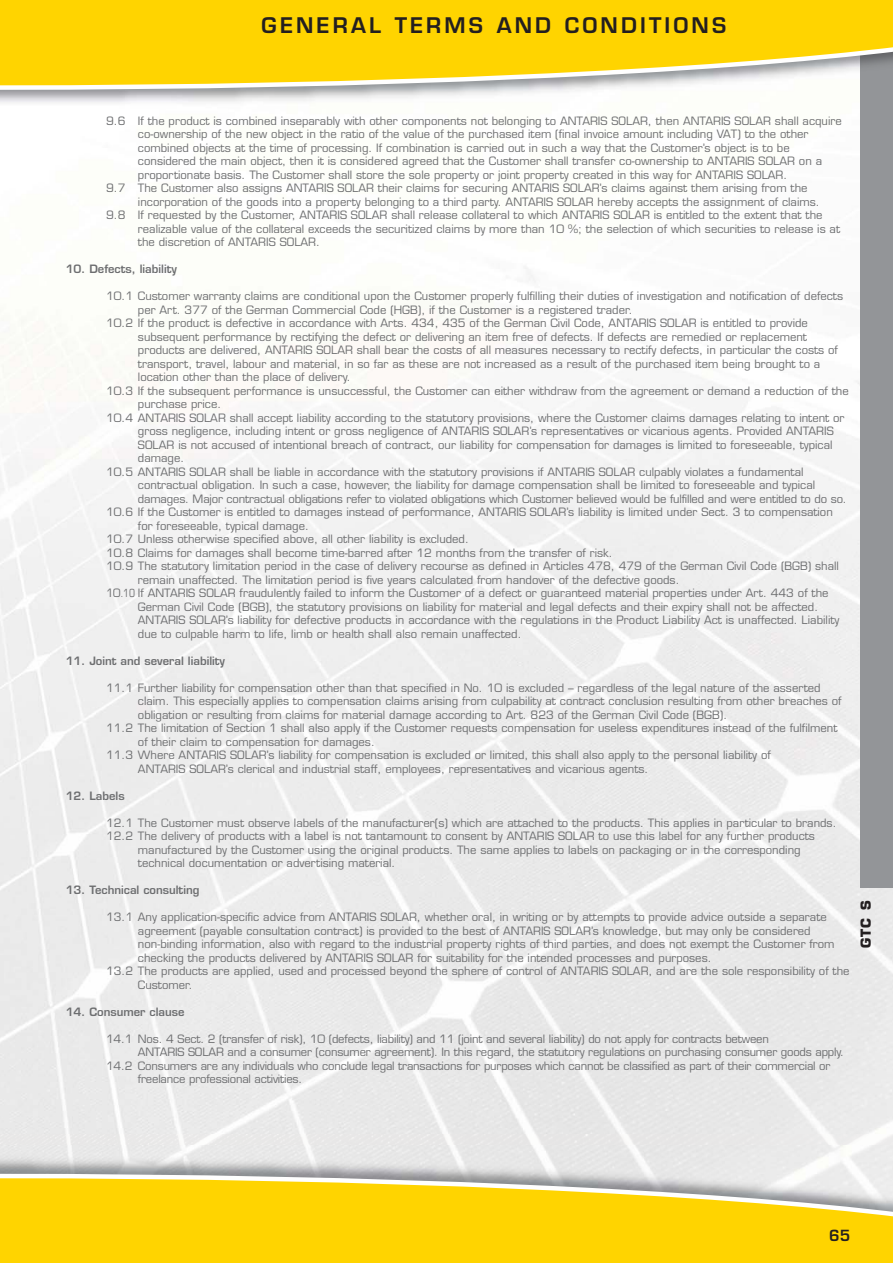
<style>
.page{position:relative;width:893px;height:1263px;background:#fff}
.page>*{position:absolute;margin:0;border:0;box-sizing:border-box;transform-origin:0 0}
.t1{font:600 21px "Eurostile LTCE";letter-spacing:.15em;color:#231f20}
.t2{font:600 15px "Eurostile LTCE";color:#231f20}
.t3{font:700 13.5px "Eurostile LTCE";color:#231f20}
.t4{font:11.25px "Eurostile LTCE";color:#6d6e70}
.t5{font:11.25px "Eurostile LTCE";color:#6d6e70;scale:.95 1}
.t6{font:600 11.25px "Eurostile LTCE";color:#6d6e70}
.s1{font-stretch:condensed}
</style>
<div class="page">
<div style="left:861px;top:37px;width:32px;height:851px;background:#939598"></div>
<svg style="left:0;top:0;width:893px;height:92px;background:#f6d42a"></svg>
<svg style="left:0;top:1171px;width:893px;height:92px;background:#f5d32a"></svg>
<h1 class="t1" style="left:262px;top:17px;width:466px">GENERAL TERMS AND CONDITIONS</h1>
<p class="t4" style="left:106px;top:116px;width:737px">9.6 If the product is combined inseparably with other components not belonging to ANTARIS SOLAR, then ANTARIS SOLAR shall acquire</p>
<p class="t4" style="left:138px;top:130px;width:672px">co-ownership of the new object in the ratio of the value of the purchased item (final invoice amount including VAT) to the other</p>
<p class="t4" style="left:138px;top:143px;width:653px">combined objects at the time of processing. If combination is carried out in such a way that the Customer’s object is to be</p>
<p class="t4" style="left:138px;top:157px;width:686px">considered the main object, then it is considered agreed that the Customer shall transfer co-ownership to ANTARIS SOLAR on a</p>
<p class="t4" style="left:138px;top:170px;width:651px">proportionate basis. The Customer shall store the sole property or joint property created in this way for ANTARIS SOLAR.</p>
<p class="t4" style="left:106px;top:184px;width:703px">9.7 The Customer also assigns ANTARIS SOLAR their claims for securing ANTARIS SOLAR’s claims against them arising from the</p>
<p class="t4" style="left:138px;top:197px;width:683px">incorporation of the goods into a property belonging to a third party. ANTARIS SOLAR hereby accepts the assignment of claims.</p>
<p class="t4" style="left:106px;top:211px;width:718px">9.8 If requested by the Customer, ANTARIS SOLAR shall release collateral to which ANTARIS SOLAR is entitled to the extent that the</p>
<p class="t4" style="left:138px;top:224px;width:704px">realizable value of the collateral exceeds the securitized claims by more than 10 %; the selection of which securities to release is at</p>
<p class="t4" style="left:138px;top:238px;width:184px">the discretion of ANTARIS SOLAR.</p>
<p class="t6" style="left:66px;top:265px;width:113px">10. Defects, liability</p>
<p class="t4" style="left:106px;top:292px;width:738px">10.1 Customer warranty claims are conditional upon the Customer properly fulfilling their duties of investigation and notification of defects</p>
<p class="t4" style="left:138px;top:305px;width:496px">per Art. 377 of the German Commercial Code (HGB), if the Customer is a registered trader.</p>
<p class="t4" style="left:106px;top:319px;width:703px">10.2 If the product is defective in accordance with Arts. 434, 435 of the German Civil Code, ANTARIS SOLAR is entitled to provide</p>
<p class="t4" style="left:138px;top:332px;width:671px">subsequent performance by rectifying the defect or delivering an item free of defects. If defects are remedied or replacement</p>
<p class="t4" style="left:138px;top:346px;width:701px">products are delivered, ANTARIS SOLAR shall bear the costs of all measures necessary to rectify defects, in particular the costs of</p>
<p class="t4" style="left:138px;top:359px;width:684px">transport, travel, labour and material, in so far as these are not increased as a result of the purchased item being brought to a</p>
<p class="t4" style="left:138px;top:373px;width:214px">location other than the place of delivery.</p>
<p class="t4" style="left:106px;top:386px;width:744px">10.3 If the subsequent performance is unsuccessful, the Customer can either withdraw from the agreement or demand a reduction of the</p>
<p class="t4" style="left:138px;top:400px;width:85px">purchase price.</p>
<p class="t4" style="left:106px;top:413px;width:740px">10.4 ANTARIS SOLAR shall accept liability according to the statutory provisions, where the Customer claims damages relating to intent or</p>
<p class="t4" style="left:138px;top:427px;width:697px">gross negligence, including intent or gross negligence of ANTARIS SOLAR’s representatives or vicarious agents. Provided ANTARIS</p>
<p class="t4" style="left:138px;top:440px;width:696px">SOLAR is not accused of intentional breach of contract, our liability for compensation for damages is limited to foreseeable, typical</p>
<p class="t4" style="left:138px;top:454px;width:48px">damage.</p>
<p class="t4" style="left:106px;top:467px;width:699px">10.5 ANTARIS SOLAR shall be liable in accordance with the statutory provisions if ANTARIS SOLAR culpably violates a fundamental</p>
<p class="t4" style="left:138px;top:481px;width:679px">contractual obligation. In such a case, however, the liability for damage compensation shall be limited to foreseeable and typical</p>
<p class="t4" style="left:138px;top:494px;width:710px">damages. Major contractual obligations refer to violated obligations which Customer believed would be fulfilled and were entitled to do so.</p>
<p class="t4" style="left:106px;top:508px;width:728px">10.6 If the Customer is entitled to damages instead of performance, ANTARIS SOLAR’s liability is limited under Sect. 3 to compensation</p>
<p class="t4" style="left:138px;top:521px;width:172px">for foreseeable, typical damage.</p>
<p class="t4" style="left:106px;top:535px;width:364px">10.7 Unless otherwise specified above, all other liability is excluded.</p>
<p class="t4" style="left:106px;top:548px;width:508px">10.8 Claims for damages shall become time-barred after 12 months from the transfer of risk.</p>
<p class="t4" style="left:106px;top:562px;width:734px">10.9 The statutory limitation period in the case of delivery recourse as defined in Articles 478, 479 of the German Civil Code (BGB) shall</p>
<p class="t4" style="left:138px;top:575px;width:543px">remain unaffected. The limitation period is five years calculated from handover of the defective goods.</p>
<p class="t5" style="left:106px;top:589px;width:762px">10<span class="s1">.10</span> If ANTARIS SOLAR fraudulently failed to inform the Customer of a defect or guaranteed material properties under Art. 443 of the</p>
<p class="t4" style="left:138px;top:602px;width:682px">German Civil Code (BGB), the statutory provisions on liability for material and legal defects and their expiry shall not be affected.</p>
<p class="t4" style="left:138px;top:616px;width:703px">ANTARIS SOLAR’s liability for defective products in accordance with the regulations in the Product Liability Act is unaffected. Liability</p>
<p class="t4" style="left:138px;top:629px;width:385px">due to culpable harm to life, limb or health shall also remain unaffected.</p>
<p class="t6" style="left:66px;top:656px;width:161px">11. Joint and several liability</p>
<p class="t4" style="left:106px;top:683px;width:716px">11.1 Further liability for compensation other than that specified in No. 10 is excluded – regardless of the legal nature of the asserted</p>
<p class="t4" style="left:138px;top:697px;width:705px">claim. This especially applies to compensation claims arising from culpability at contract conclusion resulting from other breaches of</p>
<p class="t4" style="left:138px;top:710px;width:591px">obligation or resulting from claims for material damage according to Art. 823 of the German Civil Code (BGB).</p>
<p class="t4" style="left:106px;top:724px;width:733px">11.2 The limitation of Section 1 shall also apply if the Customer requests compensation for useless expenditures instead of the fulfilment</p>
<p class="t4" style="left:138px;top:737px;width:238px">of their claim to compensation for damages.</p>
<p class="t4" style="left:106px;top:751px;width:666px">11.3 Where ANTARIS SOLAR’s liability for compensation is excluded or limited, this shall also apply to the personal liability of</p>
<p class="t4" style="left:138px;top:764px;width:512px">ANTARIS SOLAR’s clerical and industrial staff, employees, representatives and vicarious agents.</p>
<p class="t6" style="left:66px;top:791px;width:60px">12. Labels</p>
<p class="t4" style="left:106px;top:818px;width:732px">12.1 The Customer must observe labels of the manufacturer(s) which are attached to the products. This applies in particular to brands.</p>
<p class="t4" style="left:106px;top:832px;width:710px">12.2 The delivery of products with a label is not tantamount to consent by ANTARIS SOLAR to use this label for any further products</p>
<p class="t4" style="left:138px;top:845px;width:664px">manufactured by the Customer using the original products. The same applies to labels on packaging or in the corresponding</p>
<p class="t4" style="left:138px;top:859px;width:259px">technical documentation or advertising material.</p>
<p class="t6" style="left:66px;top:886px;width:135px">13. Technical consulting</p>
<p class="t4" style="left:106px;top:913px;width:722px">13.1 Any application-specific advice from ANTARIS SOLAR, whether oral, in writing or by attempts to provide advice outside a separate</p>
<p class="t4" style="left:138px;top:926px;width:674px">agreement (payable consultation contract) is provided to the best of ANTARIS SOLAR’s knowledge, but may only be considered</p>
<p class="t4" style="left:138px;top:940px;width:698px">non-binding information, also with regard to the industrial property rights of third parties, and does not exempt the Customer from</p>
<p class="t4" style="left:138px;top:953px;width:575px">checking the products delivered by ANTARIS SOLAR for suitability for the intended processes and purposes.</p>
<p class="t4" style="left:106px;top:967px;width:745px">13.2 The products are applied, used and processed beyond the sphere of control of ANTARIS SOLAR, and are the sole responsibility of the</p>
<p class="t4" style="left:138px;top:980px;width:56px">Customer.</p>
<p class="t6" style="left:66px;top:1007px;width:120px">14. Consumer clause</p>
<p class="t4" style="left:106px;top:1034px;width:664px">14.1 Nos. 4 Sect. 2 (transfer of risk), 10 (defects, liability) and 11 (joint and several liability) do not apply for contracts between</p>
<p class="t4" style="left:138px;top:1048px;width:708px">ANTARIS SOLAR and a consumer (consumer agreement). In this regard, the statutory regulations on purchasing consumer goods apply.</p>
<p class="t4" style="left:106px;top:1061px;width:726px">14.2 Consumers are any individuals who conclude legal transactions for purposes which cannot be classified as part of their commercial or</p>
<p class="t4" style="left:138px;top:1075px;width:166px">freelance professional activities.</p>
<p class="t3" style="left:861px;top:948px;width:49px;rotate:-90deg">GTC S</p>
<h2 class="t2" style="left:829px;top:1229px;width:23px">65</h2>
</div>
